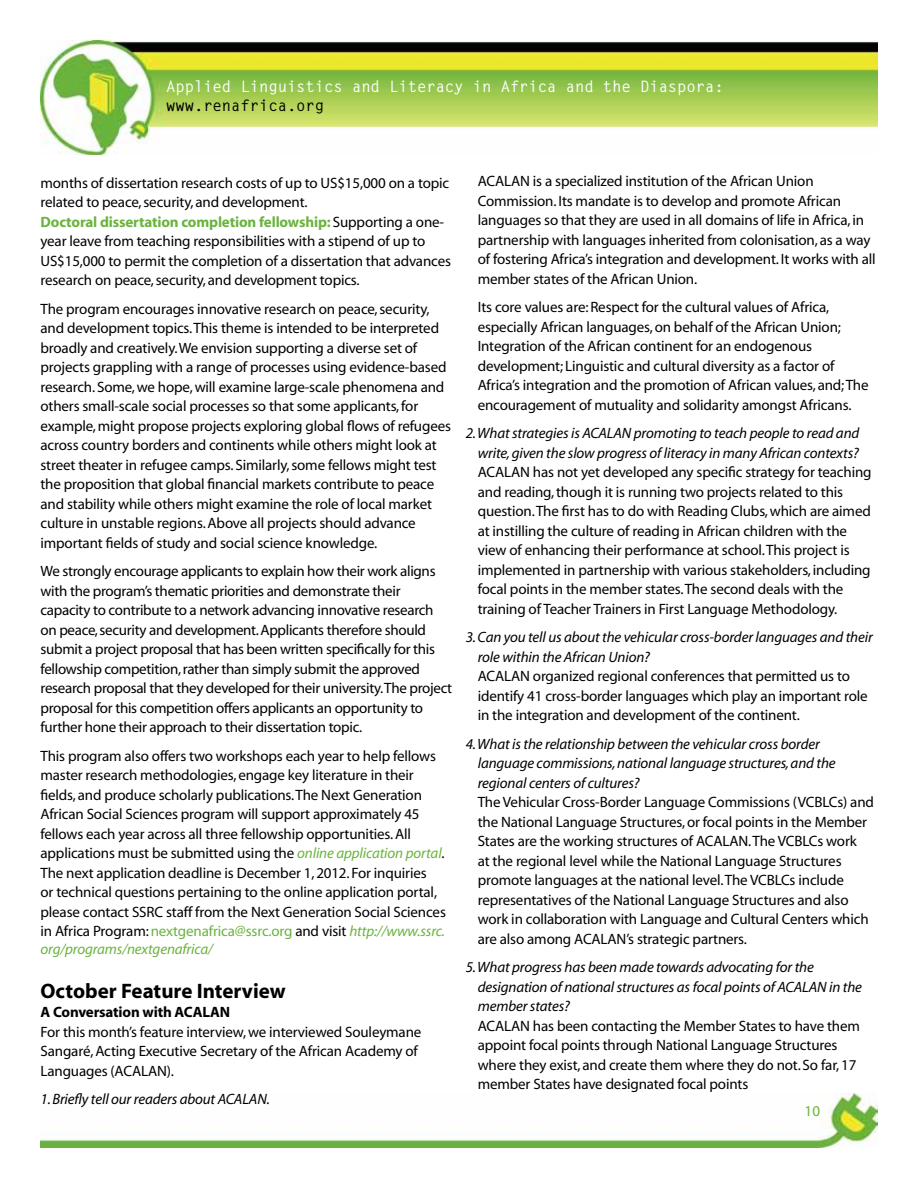
<style>
.page{position:relative;width:918px;height:1188px;background:#fff}
.page>*{position:absolute;margin:0;border:0;box-sizing:border-box;transform-origin:0 0}
.t1{font:700 21px "Myriad";color:#000}
.t2{font:700 15.75px "Letter Gothic";letter-spacing:-.01em;color:#fff}
.t3{font:700 15.75px "Letter Gothic";letter-spacing:-.01em;color:#000}
.t4{font:15px/19.5px "Myriad";letter-spacing:-.01em;color:#000}
.t5{font:italic 15px/19.5px "Myriad";letter-spacing:-.01em;color:#000}
.t6{font:italic 15px "Myriad";letter-spacing:-.01em;color:#6ab33d}
.t7{font:700 15px "Myriad";letter-spacing:-.01em;color:#000}
.t8{font:15px "Myriad";color:#6ab33d}
.s1{font-weight:700;color:#6ab33d}
.s2{font-style:italic;color:#6ab33d}
.s3{color:#6ab33d}
</style>
<div class="page">
<img style="left:40px;top:1093px;width:838px;height:55px">
<img style="left:40px;top:40px;width:837px;height:115px">
<p class="t2" style="left:166px;top:77px;width:559px">Applied Linguistics and Literacy in Africa and the Diaspora:</p>
<p class="t3" style="left:166px;top:96px;width:160px">www.renafrica.org</p>
<p class="t4" style="left:40px;top:174px;width:412px">months of dissertation research costs of up to US$15,000 on a topic related to peace, security, and development.<br><span class="s1">Doctoral dissertation completion fellowship:</span> Supporting a one&shy;year leave from teaching responsibilities with a stipend of up to US$15,000 to permit the completion of a dissertation that advances research on peace, security, and development topics.</p>
<p class="t4" style="left:40px;top:300px;width:412px">The program encourages innovative research on peace, security, and development topics. This theme is intended to be interpreted broadly and creatively. We envision supporting a diverse set of projects grappling with a range of processes using evidence-based research. Some, we hope, will examine large-scale phenomena and others small-scale social processes so that some applicants, for example, might propose projects exploring global flows of refugees across country borders and continents while others might look at street theater in refugee camps. Similarly, some fellows might test the proposition that global financial markets contribute to peace and stability while others might examine the role of local market culture in unstable regions. Above all projects should advance important fields of study and social science knowledge.</p>
<p class="t4" style="left:40px;top:562px;width:413px">We strongly encourage applicants to explain how their work aligns with the program’s thematic priorities and demonstrate their capacity to contribute to a network advancing innovative research on peace, security and development. Applicants therefore should submit a project proposal that has been written specifically for this fellowship competition, rather than simply submit the approved research proposal that they developed for their university.The project proposal for this competition offers applicants an opportunity to further hone their approach to their dissertation topic.</p>
<p class="t4" style="left:40px;top:747px;width:407px">This program also offers two workshops each year to help fellows master research methodologies, engage key literature in their fields, and produce scholarly publications. The Next Generation African Social Sciences program will support approximately 45 fellows each year across all three fellowship opportunities. All applications must be submitted using the <span class="s2">online application portal</span>.<br>The next application deadline is December 1, 2012. For inquiries<br>or technical questions pertaining to the online application portal, please contact SSRC staff from the Next Generation Social Sciences in Africa Program: <span class="s3">nextgenafrica@ssrc.org</span> and visit <span class="s2">http://www.ssrc.</span></p>
<p class="t6" style="left:41px;top:942px;width:174px">org/programs/nextgenafrica/</p>
<h1 class="t1" style="left:40px;top:980px;width:247px">October Feature Interview</h1>
<p class="t7" style="left:40px;top:1004px;width:191px">A Conversation with ACALAN</p>
<p class="t4" style="left:40px;top:1022px;width:382px">For this month’s feature interview, we interviewed Souleymane<br>Sangaré, Acting Executive Secretary of the African Academy of<br>Languages (ACALAN).</p>
<p class="t5" style="left:40px;top:1090px;width:231px">1. Briefly tell our readers about ACALAN.</p>
<p class="t4" style="left:478px;top:172px;width:400px">ACALAN is a specialized institution of the African Union Commission. Its mandate is to develop and promote African languages so that they are used in all domains of life in Africa, in partnership with languages inherited from colonisation, as a way of fostering Africa’s integration and development. It works with all member states of the African Union.</p>
<p class="t4" style="left:478px;top:298px;width:392px">Its core values are: Respect for the cultural values of Africa, especially African languages, on behalf of the African Union; Integration of the African continent for an endogenous development; Linguistic and cultural diversity as a factor of Africa’s integration and the promotion of African values, and; The encouragement of mutuality and solidarity amongst Africans.</p>
<p class="t5" style="left:466px;top:424px;width:395px;text-align:right">2. What strategies is ACALAN promoting to teach people to read and write, given the slow progress of literacy in many African contexts?</p>
<p class="t4" style="left:478px;top:463px;width:395px">ACALAN has not yet developed any specific strategy for teaching and reading, though it is running two projects related to this question. The first has to do with Reading Clubs, which are aimed at instilling the culture of reading in African children with the view of enhancing their performance at school. This project is implemented in partnership with various stakeholders, including focal points in the member states. The second deals with the training of Teacher Trainers in First Language Methodology.</p>
<p class="t5" style="left:478px;top:628px;width:397px;text-indent:-12px">3. Can you tell us about the vehicular cross-border languages and their role within the African Union?</p>
<p class="t4" style="left:478px;top:667px;width:391px">ACALAN organized regional conferences that permitted us to identify 41 cross-border languages which play an important role in the integration and development of the continent.</p>
<p class="t5" style="left:478px;top:735px;width:359px;text-indent:-12px">4. What is the relationship between the vehicular cross border language commissions, national language structures, and the regional centers of cultures?</p>
<p class="t4" style="left:478px;top:793px;width:398px">The Vehicular Cross-Border Language Commissions (VCBLCs) and the National Language Structures, or focal points in the Member States are the working structures of ACALAN. The VCBLCs work<br>at the regional level while the National Language Structures promote languages at the national level. The VCBLCs include representatives of the National Language Structures and also work in collaboration with Language and Cultural Centers which are also among ACALAN’s strategic partners.</p>
<p class="t5" style="left:478px;top:958px;width:386px;text-indent:-12px">5. What progress has been made towards advocating for the designation of national structures as focal points of ACALAN in the member states?</p>
<p class="t4" style="left:478px;top:1017px;width:384px">ACALAN has been contacting the Member States to have them appoint focal points through National Language Structures where they exist, and create them where they do not. So far, 17 member States have designated focal points</p>
<p class="t8" style="left:805px;top:1104px;width:17px">10</p>
</div>
